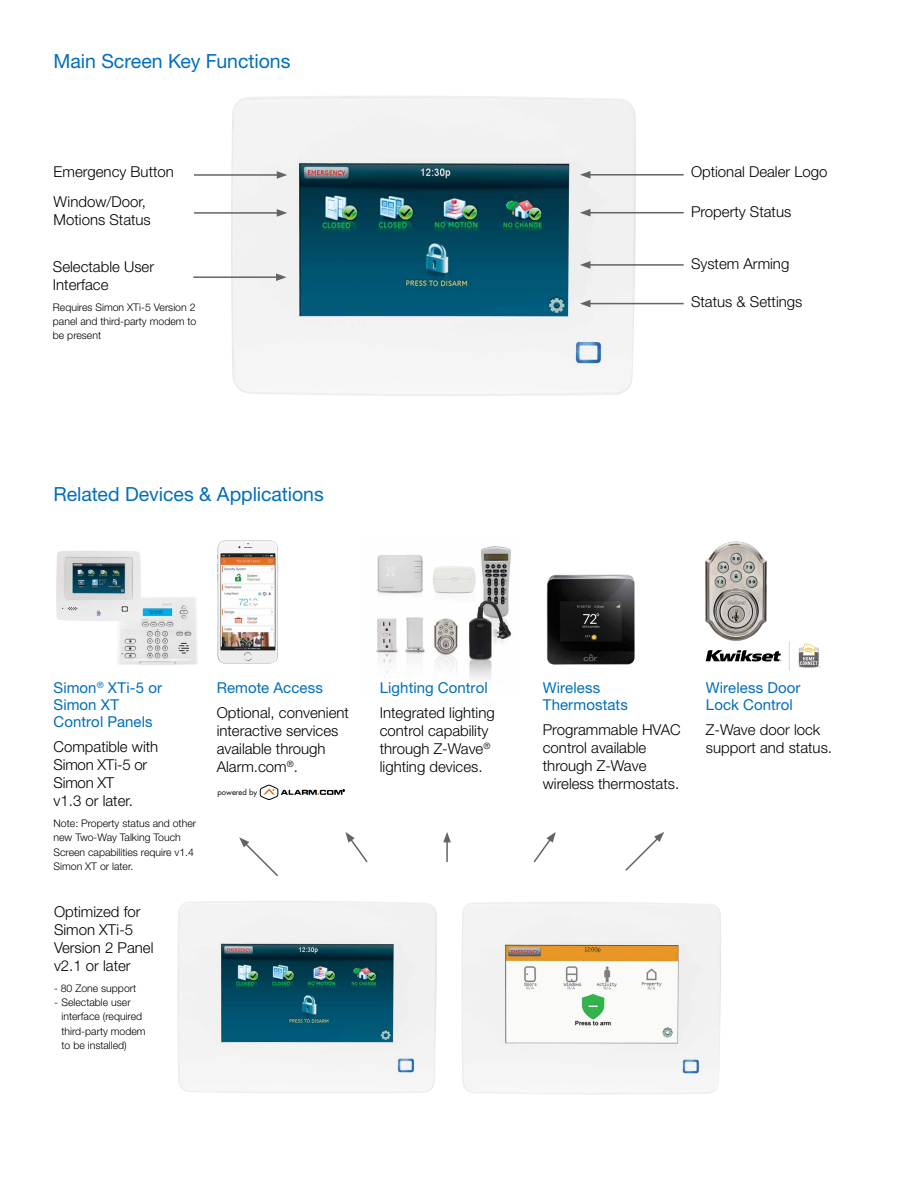
<style>
.page{position:relative;width:918px;height:1188px;background:#fff}
.page>*{position:absolute;margin:0;border:0;box-sizing:border-box;transform-origin:0 0}
.t1{font:19.5px "Helvetica Neue LT Pro";letter-spacing:-.005em;color:#006fba}
.t2{font:300 15px/18px "Helvetica Neue LT Pro";color:#000}
.t3{font:15px/17.2px "Helvetica Neue LT Pro";letter-spacing:.005em;color:#006fba}
.t4{font:300 10.5px/14.2px "Helvetica Neue LT Pro";color:#000}
.t5{font:7.65px "Futura Std";color:#000}
</style>
<div class="page">
<img style="left:376px;top:546px;width:136px;height:134px">
<img style="left:231px;top:96px;width:405px;height:300px">
<img style="left:705px;top:541px;width:62px;height:100px">
<hr style="left:194px;top:174px;width:85px;height:2px;background:#636466">
<svg style="left:277px;top:171px;width:10px;height:8px"></svg>
<hr style="left:194px;top:212px;width:85px;height:2px;background:#636466">
<svg style="left:277px;top:209px;width:10px;height:8px"></svg>
<hr style="left:588px;top:174px;width:96px;height:2px;background:#636466">
<svg style="left:580px;top:171px;width:10px;height:8px"></svg>
<hr style="left:588px;top:212px;width:96px;height:1px;background:#636466">
<svg style="left:580px;top:209px;width:10px;height:8px"></svg>
<hr style="left:588px;top:264px;width:96px;height:2px;background:#636466">
<svg style="left:580px;top:261px;width:10px;height:8px"></svg>
<hr style="left:588px;top:303px;width:96px;height:1px;background:#636466">
<svg style="left:580px;top:300px;width:10px;height:7px"></svg>
<img style="left:217px;top:540px;width:62px;height:124px">
<svg style="left:625px;top:832px;width:39px;height:39px"></svg>
<svg style="left:239px;top:837px;width:39px;height:40px"></svg>
<svg style="left:533px;top:832px;width:23px;height:31px"></svg>
<hr style="left:446px;top:840px;width:2px;height:22px;background:#636466">
<svg style="left:443px;top:832px;width:8px;height:10px"></svg>
<svg style="left:345px;top:832px;width:23px;height:31px"></svg>
<svg style="left:706px;top:650px;width:75px;height:12px"></svg>
<svg style="left:798px;top:644px;width:22px;height:24px"></svg>
<svg style="left:789px;top:641px;width:1px;height:29px"></svg>
<img style="left:117px;top:597px;width:81px;height:68px">
<img style="left:56px;top:551px;width:85px;height:70px">
<svg style="left:260px;top:785px;width:84px;height:15px"></svg>
<img style="left:177px;top:901px;width:260px;height:193px">
<img style="left:461px;top:902px;width:260px;height:193px">
<hr style="left:193px;top:276px;width:85px;height:2px;background:#636466">
<svg style="left:276px;top:273px;width:11px;height:8px"></svg>
<img style="left:547px;top:575px;width:88px;height:90px">
<h1 class="t1" style="left:54px;top:49px;width:238px">Main Screen Key Functions</h1>
<p class="t2" style="left:54px;top:157px;width:122px;line-height:30.2px">Emergency Button<br>Window/Door,</p>
<p class="t2" style="left:54px;top:211px;width:99px">Motions Status</p>
<p class="t2" style="left:53px;top:257px;width:103px">Selectable User<br>Interface</p>
<p class="t4" style="left:53px;top:300px;width:145px;text-align:justify">Requires Simon XTi-5 Version 2 panel and third-party modem to be present</p>
<h1 class="t1" style="left:54px;top:482px;width:272px">Related Devices &amp; Applications</h1>
<p class="t2" style="left:691px;top:163px;width:138px">Optional Dealer Logo</p>
<p class="t2" style="left:691px;top:202px;width:102px">Property Status</p>
<p class="t2" style="left:691px;top:254px;width:100px">System Arming</p>
<p class="t2" style="left:691px;top:293px;width:113px">Status &amp; Settings</p>
<p class="t3" style="left:54px;top:679px;width:110px">Simon<sup>®</sup> XTi-5 or<br>Simon XT<br>Control Panels</p>
<p class="t2" style="left:54px;top:737px;width:106px">Compatible with<br>Simon XTi-5 or<br>Simon XT<br>v1.3 or later.</p>
<p class="t4" style="left:54px;top:816px;width:144px">Note: Property status and other new Two-Way Talking Touch<br>Screen capabilities require v1.4<br>Simon XT or later.</p>
<p class="t2" style="left:54px;top:902px;width:101px">Optimized for<br>Simon XTi-5<br>Version 2 Panel v2.1 or later</p>
<p class="t4" style="left:54px;top:981px;width:84px">- 80 Zone support</p>
<p class="t4" style="left:61px;top:995px;width:86px;text-indent:-7px">- Selectable user interface (required third-party modem to be installed)</p>
<p class="t3" style="left:217px;top:679px;width:108px">Remote Access</p>
<p class="t2" style="left:217px;top:703px;width:134px">Optional, convenient interactive services available through<br>Alarm.com<sup>®</sup>.</p>
<p class="t5" style="left:218px;top:787px;width:41px">powered by</p>
<p class="t3" style="left:380px;top:679px;width:109px">Lighting Control</p>
<p class="t2" style="left:380px;top:703px;width:117px">Integrated lighting control capability through Z-Wave<sup>® </sup>lighting devices.</p>
<p class="t3" style="left:543px;top:679px;width:87px">Wireless<br>Thermostats</p>
<p class="t2" style="left:543px;top:720px;width:139px">Programmable HVAC control available through Z-Wave wireless thermostats.</p>
<p class="t3" style="left:706px;top:679px;width:96px">Wireless Door<br>Lock Control</p>
<p class="t2" style="left:706px;top:720px;width:128px">Z-Wave door lock support and status.</p>
</div>
